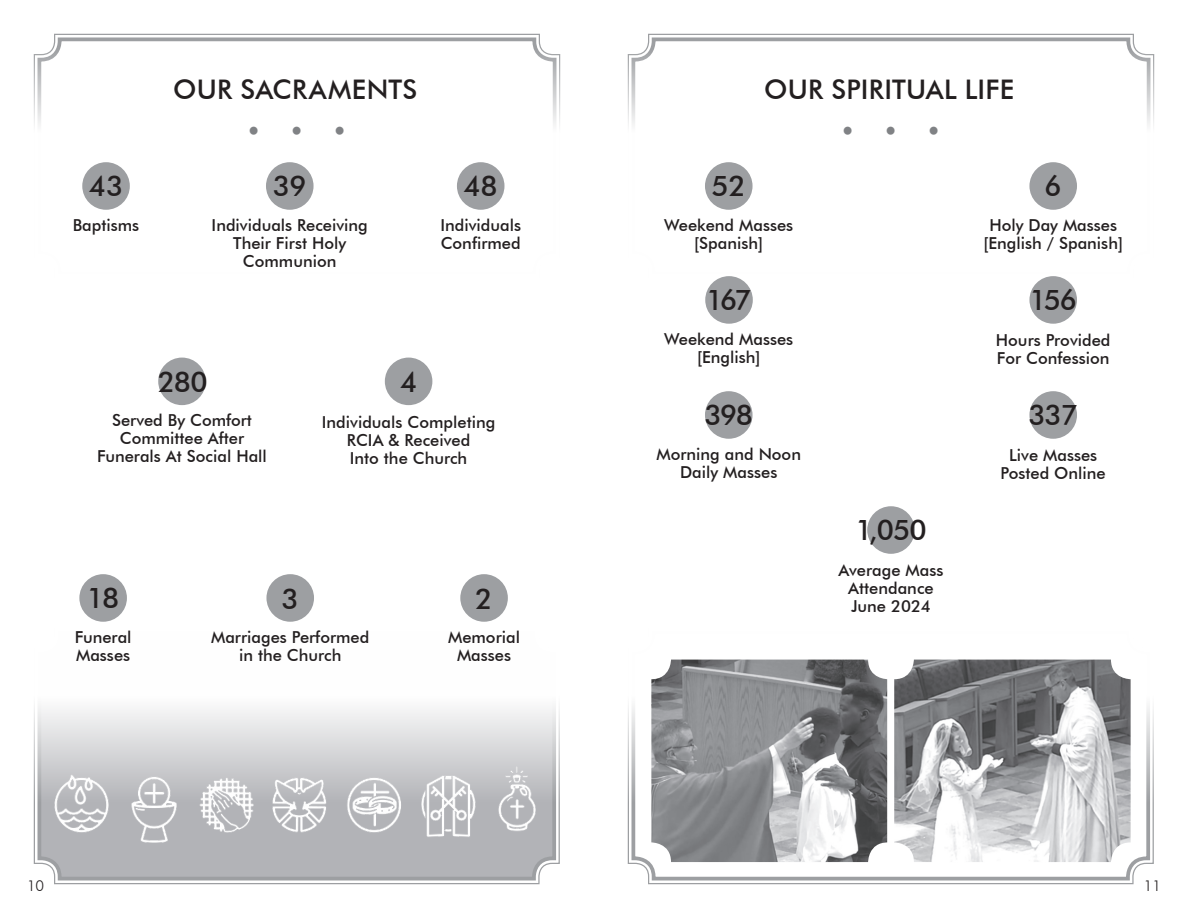
<style>
.page{position:relative;width:1188px;height:918px;background:#fff}
.page>*{position:absolute;margin:0;border:0;box-sizing:border-box;transform-origin:0 0}
.t1{font:500 28.35px "Futura BT";letter-spacing:-.03em;color:#231f20}
.t2{font:500 27px "Futura BT";letter-spacing:.005em;color:#231f20}
.t3{font:500 27px "Futura BT";color:#808285}
.t4{font:500 16.5px/18px "Futura BT";color:#231f20;text-align:center}
.t5{font:300 15px "Futura BT";color:#231f20}
</style>
<div class="page">
<svg style="left:33px;top:33px;width:528px;height:92px"></svg>
<svg style="left:36px;top:36px;width:522px;height:174px"></svg>
<svg style="left:627px;top:33px;width:528px;height:245px"></svg>
<svg style="left:630px;top:36px;width:522px;height:241px"></svg>
<svg style="left:33px;top:706px;width:527px;height:179px"></svg>
<svg style="left:36px;top:706px;width:522px;height:176px"></svg>
<svg style="left:627px;top:706px;width:527px;height:179px"></svg>
<svg style="left:630px;top:659px;width:522px;height:223px"></svg>
<img style="left:55px;top:767px;width:481px;height:75px">
<img style="left:651px;top:660px;width:237px;height:202px">
<div style="left:887px;top:661px;width:8px;height:203px;background:#fff"></div>
<img style="left:894px;top:660px;width:237px;height:202px">
<div style="left:82px;top:162px;width:48px;height:48px;background:#9d9fa2;border-radius:50%"></div>
<div style="left:266px;top:162px;width:48px;height:48px;background:#9d9fa2;border-radius:50%"></div>
<div style="left:457px;top:162px;width:47px;height:48px;background:#9d9fa2;border-radius:50%"></div>
<div style="left:158px;top:358px;width:48px;height:47px;background:#9d9fa2;border-radius:50%"></div>
<div style="left:385px;top:358px;width:47px;height:47px;background:#9d9fa2;border-radius:50%"></div>
<div style="left:266px;top:574px;width:48px;height:48px;background:#9d9fa2;border-radius:50%"></div>
<div style="left:79px;top:574px;width:48px;height:48px;background:#9d9fa2;border-radius:50%"></div>
<div style="left:460px;top:574px;width:48px;height:48px;background:#9d9fa2;border-radius:50%"></div>
<div style="left:705px;top:162px;width:48px;height:48px;background:#9d9fa2;border-radius:50%"></div>
<div style="left:1029px;top:162px;width:48px;height:48px;background:#9d9fa2;border-radius:50%"></div>
<div style="left:705px;top:276px;width:48px;height:48px;background:#9d9fa2;border-radius:50%"></div>
<div style="left:1029px;top:276px;width:48px;height:48px;background:#9d9fa2;border-radius:50%"></div>
<div style="left:705px;top:391px;width:48px;height:48px;background:#9d9fa2;border-radius:50%"></div>
<div style="left:1029px;top:391px;width:48px;height:48px;background:#9d9fa2;border-radius:50%"></div>
<div style="left:867px;top:506px;width:48px;height:48px;background:#9d9fa2;border-radius:50%"></div>
<p class="t2" style="left:173px;top:73px;width:246px">OUR SACRAMENTS</p>
<p class="t2" style="left:764px;top:73px;width:251px">OUR SPIRITUAL LIFE</p>
<p class="t1" style="left:89px;top:169px;width:36px">43</p>
<p class="t4" style="left:73px;top:216px;width:68px">Baptisms</p>
<p class="t3" style="left:246px;top:115px;width:103px">• • •</p>
<p class="t3" style="left:840px;top:115px;width:103px">• • •</p>
<p class="t1" style="left:273px;top:169px;width:35px">39</p>
<p class="t1" style="left:464px;top:169px;width:36px">48</p>
<p class="t1" style="left:712px;top:169px;width:36px">52</p>
<p class="t4" style="left:212px;top:216px;width:158px">Individuals Receiving</p>
<p class="t4" style="left:233px;top:234px;width:114px">Their First Holy</p>
<p class="t4" style="left:243px;top:252px;width:95px">Communion</p>
<p class="t4" style="left:440px;top:216px;width:82px">Individuals</p>
<p class="t4" style="left:441px;top:234px;width:81px">Confirmed</p>
<p class="t4" style="left:664px;top:216px;width:131px">Weekend Masses</p>
<p class="t4" style="left:694px;top:234px;width:71px">[Spanish]</p>
<p class="t1" style="left:706px;top:283px;width:47px">167</p>
<p class="t4" style="left:664px;top:330px;width:131px">Weekend Masses</p>
<p class="t4" style="left:697px;top:348px;width:65px">[English]</p>
<p class="t1" style="left:158px;top:364px;width:51px">280</p>
<p class="t1" style="left:400px;top:364px;width:19px">4</p>
<p class="t1" style="left:1045px;top:169px;width:19px">6</p>
<p class="t4" style="left:989px;top:216px;width:129px">Holy Day Masses</p>
<p class="t4" style="left:983px;top:234px;width:141px">[English / Spanish]</p>
<p class="t1" style="left:1030px;top:283px;width:49px">156</p>
<p class="t4" style="left:996px;top:331px;width:116px;text-align:left">Hours Provided<br>For Confession</p>
<p class="t4" style="left:112px;top:411px;width:141px">Served By Comfort</p>
<p class="t4" style="left:120px;top:429px;width:126px">Committee After</p>
<p class="t4" style="left:97px;top:447px;width:171px">Funerals At Social Hall</p>
<p class="t4" style="left:322px;top:413px;width:175px">Individuals Completing</p>
<p class="t4" style="left:347px;top:431px;width:125px">RCIA &amp; Received</p>
<p class="t4" style="left:350px;top:449px;width:119px">Into the Church</p>
<p class="t1" style="left:87px;top:581px;width:34px">18</p>
<p class="t1" style="left:282px;top:581px;width:19px">3</p>
<p class="t1" style="left:476px;top:581px;width:19px">2</p>
<p class="t4" style="left:75px;top:628px;width:58px">Funeral</p>
<p class="t4" style="left:76px;top:646px;width:56px">Masses</p>
<p class="t4" style="left:211px;top:628px;width:160px">Marriages Performed</p>
<p class="t4" style="left:239px;top:646px;width:104px">in the Church</p>
<p class="t4" style="left:448px;top:628px;width:73px">Memorial</p>
<p class="t4" style="left:457px;top:646px;width:56px">Masses</p>
<p class="t1" style="left:704px;top:398px;width:50px">398</p>
<p class="t1" style="left:1028px;top:398px;width:51px">337</p>
<p class="t4" style="left:656px;top:445px;width:146px">Morning and Noon</p>
<p class="t4" style="left:680px;top:463px;width:99px">Daily Masses</p>
<p class="t1" style="left:856px;top:513px;width:73px">1,050</p>
<p class="t4" style="left:839px;top:561px;width:106px">Average Mass<br>Attendance</p>
<p class="t4" style="left:851px;top:597px;width:81px">June 2024</p>
<p class="t4" style="left:1001px;top:446px;width:107px">Live Masses<br>Posted Online</p>
<p class="t5" style="left:27px;top:877px;width:19px">10</p>
<p class="t5" style="left:1144px;top:877px;width:19px">11</p>
</div>
